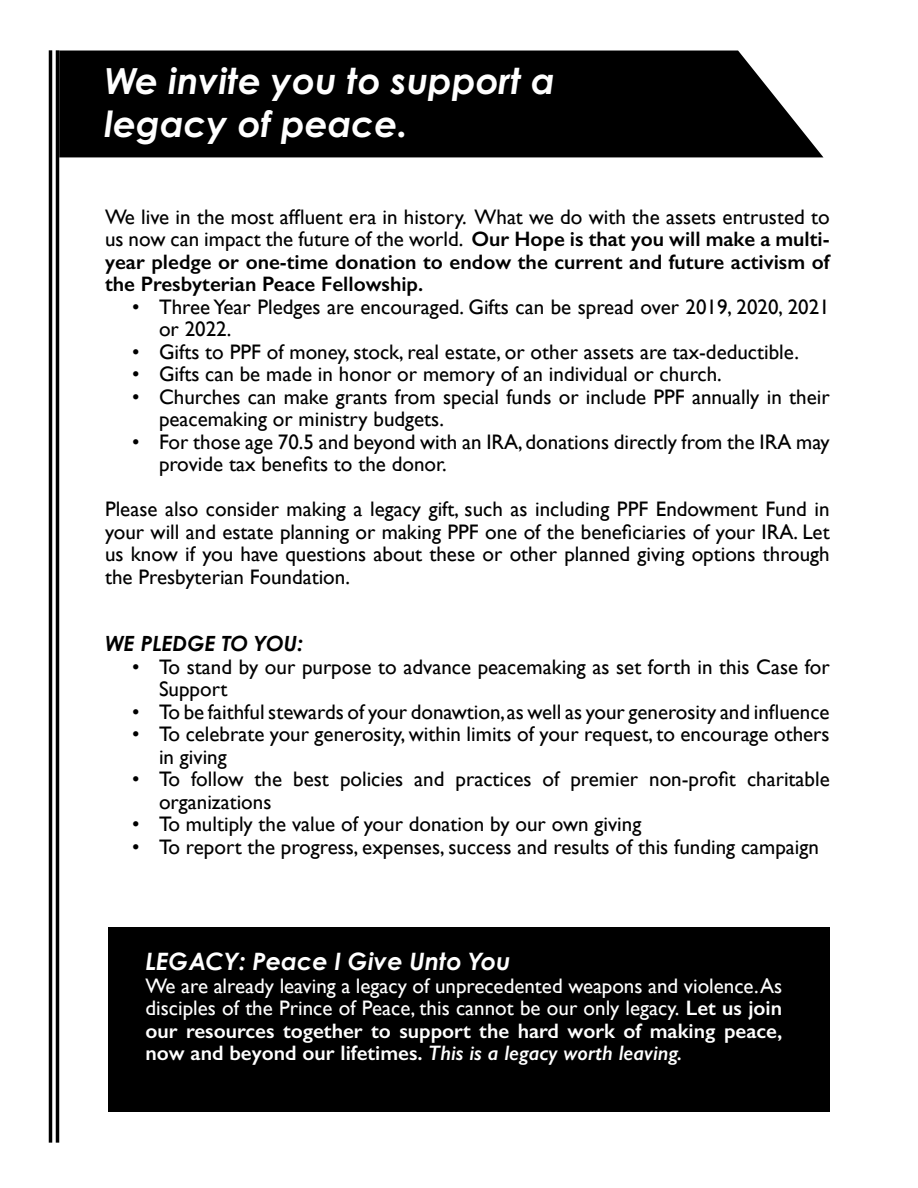
<style>
.page{position:relative;width:918px;height:1188px;background:#fff}
.page>*{position:absolute;margin:0;border:0;box-sizing:border-box;transform-origin:0 0}
.t1{font:italic 700 36px/43.2px "Century Gothic Pro";color:#fff}
.t2{font:italic 700 24px "Century Gothic Pro";color:#fff}
.t3{font:21px/22.5px "Gill Sans";color:#000}
.t4{font:21px/22.5px "Gill Sans";color:#fff;text-align:justify}
.t5{font:600 21px/22.5px "Gill Sans";color:#000;text-align:justify}
.t6{font:italic 700 21px "Century Gothic Pro";color:#000}
.s1{font-weight:400}
.s2{font-weight:600}
.s3{font-weight:600;font-style:italic}
</style>
<div class="page">
<div style="left:108px;top:927px;width:722px;height:185px;background:#000"></div>
<div style="left:59px;top:51px;width:764px;height:106px;background:#000"></div>
<hr style="left:56px;top:50px;width:3px;height:1093px;background:#000">
<hr style="left:49px;top:50px;width:3px;height:1093px;background:#000">
<h1 class="t1" style="left:105px;top:59px;width:452px">We invite you to support a legacy of peace.</h1>
<p class="t5" style="left:105px;top:205px;width:726px"><span class="s1">We live in the most affluent era in history. What we do with the assets entrusted to us now can impact the future of the world.</span> Our Hope is that you will make a multi&shy;year pledge or one-time donation to endow the current and future activism of the Presbyterian Peace Fellowship.</p>
<p class="t3" style="left:159px;top:295px;width:672px;text-indent:-27px">• Three Year Pledges are encouraged. Gifts can be spread over 2019, 2020, 2021 or 2022.</p>
<p class="t3" style="left:132px;top:340px;width:668px">• Gifts to PPF of money, stock, real estate, or other assets are tax-deductible.</p>
<p class="t3" style="left:132px;top:363px;width:591px">• Gifts can be made in honor or memory of an individual or church.</p>
<p class="t3" style="left:159px;top:385px;width:672px;text-indent:-27px">• Churches can make grants from special funds or include PPF annually in their peacemaking or ministry budgets.</p>
<p class="t3" style="left:159px;top:430px;width:672px;text-indent:-27px">• For those age 70.5 and beyond with an IRA, donations directly from the IRA may provide tax benefits to the donor.</p>
<p class="t3" style="left:105px;top:498px;width:726px;text-align:justify">Please also consider making a legacy gift, such as including PPF Endowment Fund in your will and estate planning or making PPF one of the beneficiaries of your IRA. Let us know if you have questions about these or other planned giving options through the Presbyterian Foundation.</p>
<p class="t6" style="left:105px;top:630px;width:200px">WE PLEDGE TO YOU:</p>
<p class="t3" style="left:159px;top:655px;width:672px;text-indent:-27px">• To stand by our purpose to advance peacemaking as set forth in this Case for<br>Support</p>
<p class="t3" style="left:132px;top:700px;width:699px">• To be faithful stewards of your donawtion, as well as your generosity and influence</p>
<p class="t3" style="left:159px;top:723px;width:672px;text-indent:-27px">• To celebrate your generosity, within limits of your request, to encourage others in giving</p>
<p class="t3" style="left:159px;top:768px;width:672px;text-indent:-27px">• To follow the best policies and practices of premier non-profit charitable organizations</p>
<p class="t3" style="left:132px;top:813px;width:511px">• To multiply the value of your donation by our own giving</p>
<p class="t3" style="left:132px;top:835px;width:688px">• To report the progress, expenses, success and results of this funding campaign</p>
<p class="t2" style="left:146px;top:946px;width:367px">LEGACY: Peace I Give Unto You</p>
<p class="t4" style="left:146px;top:974px;width:638px">We are already leaving a legacy of unprecedented weapons and violence. As disciples of the Prince of Peace, this cannot be our only legacy. <span class="s2">Let us join our resources together to support the hard work of making peace, now and beyond our lifetimes.</span> <span class="s3">This is a legacy worth leaving.</span></p>
</div>
